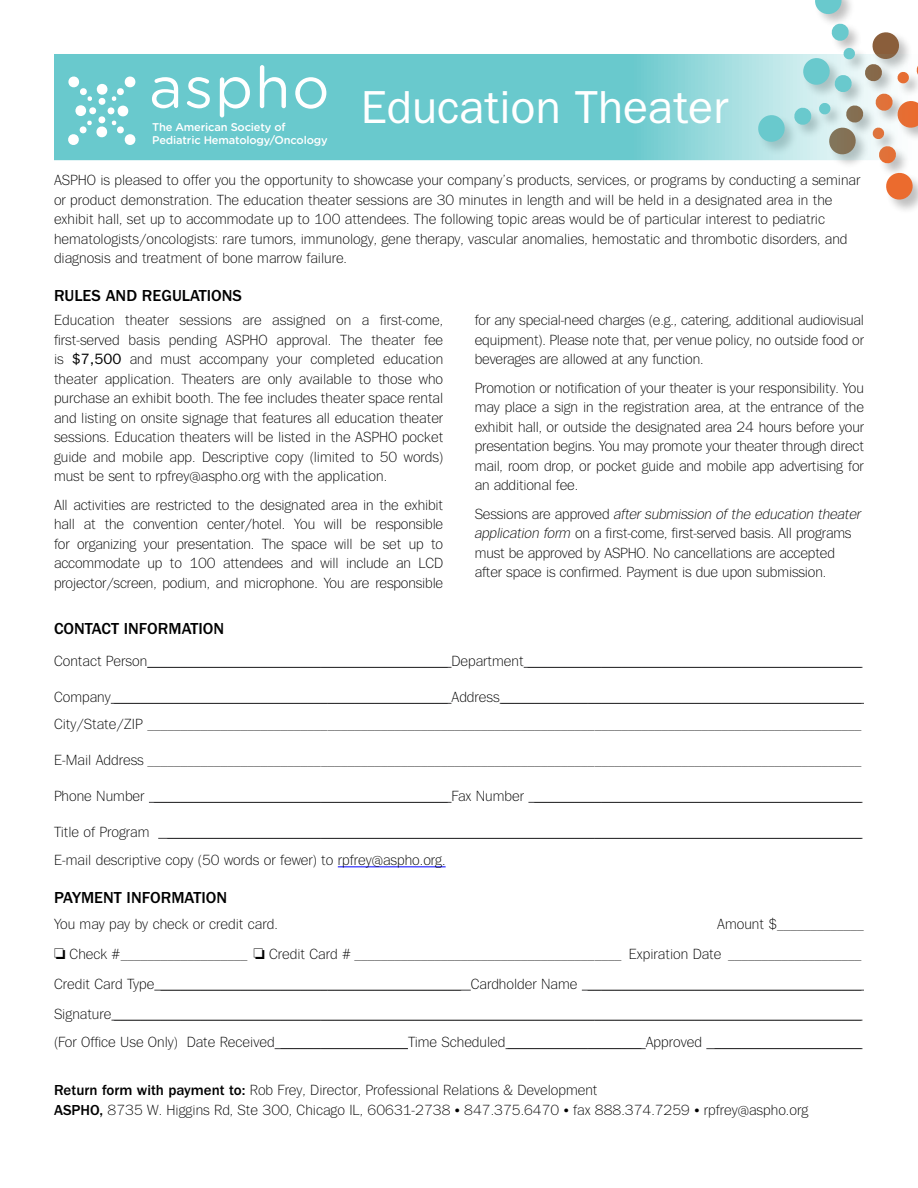
<style>
.page{position:relative;width:918px;height:1188px;background:#fff}
.page>*{position:absolute;margin:0;border:0;box-sizing:border-box;transform-origin:0 0}
.t1{font:46.5px "ITC Franklin Gothic Std";color:#fff}
.t2{font:500 16.5px "ITC Franklin Gothic Std";color:#000}
.t3{font:300 15px/19.5px "Tee Franklin";color:#000}
.t4{font:500 11.25px/13.5px "Gotham Rounded";letter-spacing:-.015em;color:#fff}
.s1{font-family:"ITC Franklin Gothic Std";font-weight:400}
.s2{font-style:italic}
.s3{font-family:"ITC Franklin Gothic Std";font-weight:500}
</style>
<div class="page">
<svg style="left:815px;top:0;width:28px;height:16px"></svg>
<svg style="left:831px;top:23px;width:25px;height:31px"></svg>
<svg style="left:886px;top:171px;width:28px;height:30px"></svg>
<svg style="left:881px;top:160px;width:25px;height:4px"></svg>
<svg style="left:872px;top:32px;width:37px;height:22px"></svg>
<hr style="left:147px;top:667px;width:305px;height:1px;background:#403f41">
<hr style="left:524px;top:667px;width:339px;height:1px;background:#403f41">
<hr style="left:111px;top:703px;width:341px;height:1px;background:#403f41">
<hr style="left:500px;top:703px;width:364px;height:1px;background:#403f41">
<hr style="left:149px;top:802px;width:303px;height:1px;background:#403f41">
<hr style="left:528px;top:802px;width:335px;height:1px;background:#403f41">
<hr style="left:158px;top:838px;width:704px;height:1px;background:#403f41">
<hr style="left:338px;top:867px;width:108px;height:1px;background:#00f">
<hr style="left:154px;top:990px;width:317px;height:1px;background:#403f41">
<hr style="left:582px;top:990px;width:282px;height:1px;background:#403f41">
<hr style="left:111px;top:1020px;width:752px;height:1px;background:#403f41">
<hr style="left:275px;top:1048px;width:133px;height:1px;background:#403f41">
<hr style="left:505px;top:1048px;width:141px;height:1px;background:#403f41">
<hr style="left:706px;top:1048px;width:156px;height:1px;background:#403f41">
<svg style="left:54px;top:54px;width:864px;height:106px;background:#82cdcf"></svg>
<svg style="left:152px;top:77px;width:26px;height:31px"></svg>
<svg style="left:187px;top:77px;width:23px;height:31px"></svg>
<svg style="left:220px;top:77px;width:30px;height:40px"></svg>
<svg style="left:260px;top:65px;width:26px;height:43px"></svg>
<svg style="left:295px;top:77px;width:31px;height:32px"></svg>
<svg style="left:68px;top:76px;width:68px;height:70px"></svg>
<p class="t4" style="left:152px;top:120px;width:177px">The American Society of<br>Pediatric Hematology/Oncology</p>
<h1 class="t1" style="left:361px;top:81px;width:369px">Education Theater</h1>
<p class="t3" style="left:54px;top:171px;width:808px">ASPHO is pleased to offer you the opportunity to showcase your company’s products, services, or programs by conducting a seminar or product demonstration. The education theater sessions are 30 minutes in length and will be held in a designated area in the exhibit hall, set up to accommodate up to 100 attendees. The following topic areas would be of particular interest to pediatric hematologists/oncologists: rare tumors, immunology, gene therapy, vascular anomalies, hemostatic and thrombotic disorders, and diagnosis and treatment of bone marrow failure.</p>
<p class="t2" style="left:54px;top:286px;width:190px">RULES AND REGULATIONS</p>
<p class="t3" style="left:54px;top:310px;width:391px;text-align:justify">Education theater sessions are assigned on a first-come, first-served basis pending ASPHO approval. The theater fee is <span class="s1">$7,500</span> and must accompany your completed education theater application. Theaters are only available to those who purchase an exhibit booth. The fee includes theater space rental and listing on onsite signage that features all education theater sessions. Education theaters will be listed in the ASPHO pocket guide and mobile app. Descriptive copy (limited to 50 words) must be sent to rpfrey@aspho.org with the application.</p>
<p class="t3" style="left:54px;top:495px;width:391px;text-align:justify">All activities are restricted to the designated area in the exhibit hall at the convention center/hotel. You will be responsible for organizing your presentation. The space will be set up to accommodate up to 100 attendees and will include an LCD projector/screen, podium, and microphone. You are responsible</p>
<p class="t3" style="left:475px;top:310px;width:391px;text-align:justify">for any special-need charges (e.g., catering, additional audiovisual equipment). Please note that, per venue policy, no outside food or beverages are allowed at any function.</p>
<p class="t3" style="left:475px;top:378px;width:391px;text-align:justify">Promotion or notification of your theater is your responsibility. You may place a sign in the registration area, at the entrance of the exhibit hall, or outside the designated area 24 hours before your presentation begins. You may promote your theater through direct mail, room drop, or pocket guide and mobile app advertising for an additional fee.</p>
<p class="t3" style="left:475px;top:504px;width:388px">Sessions are approved <span class="s2">after submission of the education theater application form</span> on a first-come, first-served basis. All programs must be approved by ASPHO. No cancellations are accepted after space is confirmed. Payment is due upon submission.</p>
<p class="t2" style="left:54px;top:620px;width:172px">CONTACT INFORMATION</p>
<p class="t3" style="left:54px;top:651px;width:809px">Contact Person_____________________________________________ Department __________________________________________________</p>
<p class="t3" style="left:54px;top:683px;width:809px;line-height:27px">Company __________________________________________________ Address______________________________________________________<br>City/State/ZIP ___________________________________________________________________________________________________________</p>
<p class="t3" style="left:54px;top:750px;width:809px">E-Mail Address ___________________________________________________________________________________________________________</p>
<p class="t3" style="left:54px;top:786px;width:809px">Phone Number ____________________________________________ Fax Number _________________________________________________</p>
<p class="t3" style="left:54px;top:818px;width:809px;line-height:28.5px">Title of Program ________________________________________________________________________________________________________<br>E-mail descriptive copy (50 words or fewer) to rpfrey@aspho.org.</p>
<p class="t2" style="left:54px;top:888px;width:175px">PAYMENT INFORMATION</p>
<p class="t3" style="left:54px;top:914px;width:225px">You may pay by check or credit card.</p>
<p class="t3" style="left:717px;top:914px;width:148px">Amount $_____________</p>
<p class="t3" style="left:54px;top:939px;width:809px;line-height:30px;text-align:justify">□ Check #___________________ □ Credit Card # ________________________________________ Expiration Date ____________________ Credit Card Type _____________________________________________ Cardholder Name _________________________________________ Signature ________________________________________________________________________________________________________________</p>
<p class="t3" style="left:54px;top:1032px;width:809px">(For Office Use Only) Date Received ___________________Time Scheduled ____________________ Approved ______________________</p>
<p class="t3" style="left:54px;top:1080px;width:756px"><span class="s3">Return form with payment to:</span> Rob Frey, Director, Professional Relations &amp; Development<br><span class="s3">ASPHO,</span> 8735 W. Higgins Rd, Ste 300, Chicago IL, 60631-2738 • 847.375.6470 • fax 888.374.7259 • rpfrey@aspho.org</p>
</div>
